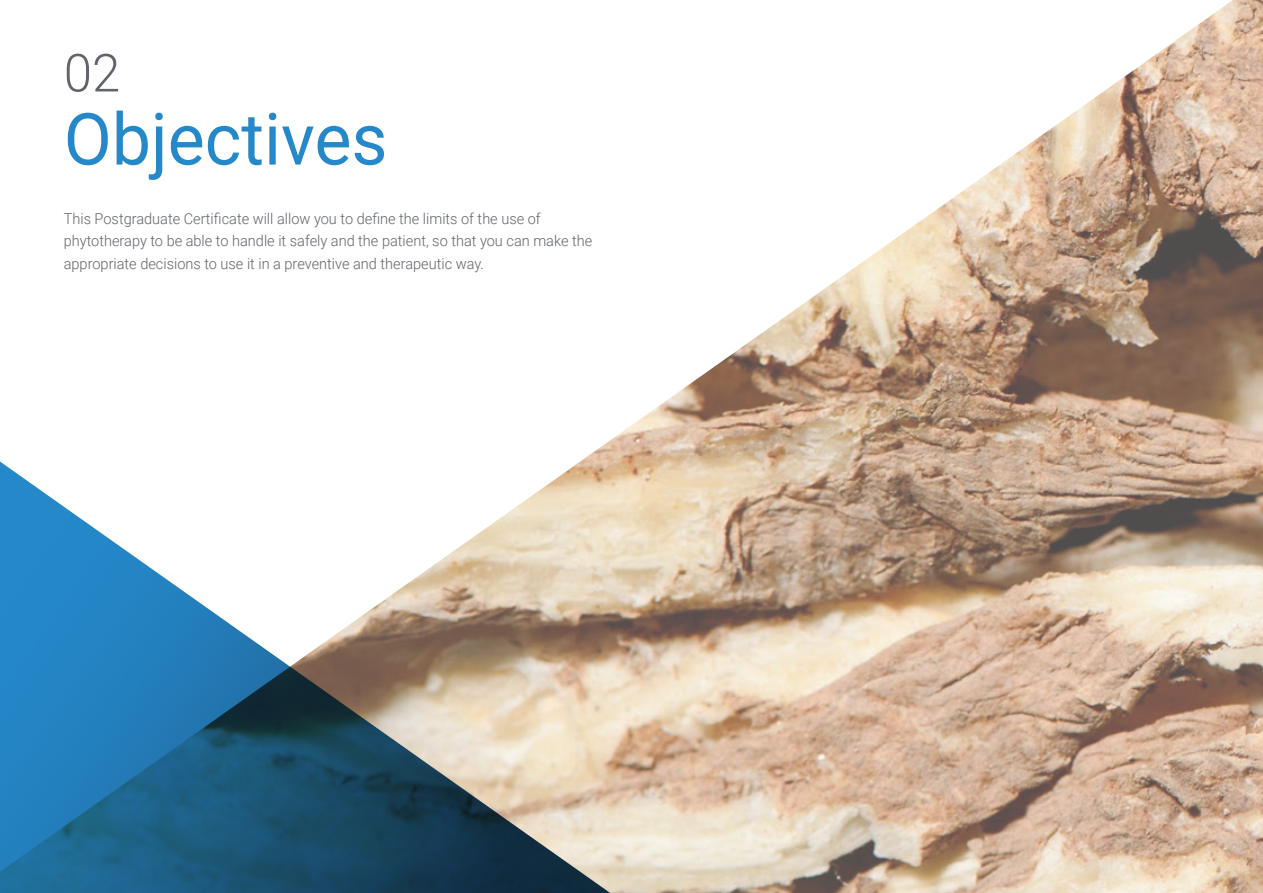
<style>
.page{position:relative;width:1263px;height:893px;background:#fff}
.page>*{position:absolute;margin:0;border:0;box-sizing:border-box;transform-origin:0 0}
.t1{font:72px "Roboto";color:#2488c9}
.t2{font:300 52.5px "Roboto";color:#61646a}
.t3{font:300 15px/22.5px "Roboto";color:#61646a}
</style>
<div class="page">
<img style="left:602px;top:0;width:661px;height:893px">
<svg style="left:0;top:446px;width:640px;height:447px"></svg>
<h2 class="t2" style="left:64px;top:36px;width:58px">02</h2>
<h1 class="t1" style="left:64px;top:89px;width:325px">Objectives</h1>
<p class="t3" style="left:64px;top:207px;width:530px">This Postgraduate Certificate will allow you to define the limits of the use of phytotherapy to be able to handle it safely and the patient, so that you can make the appropriate decisions to use it in a preventive and therapeutic way.</p>
</div>
